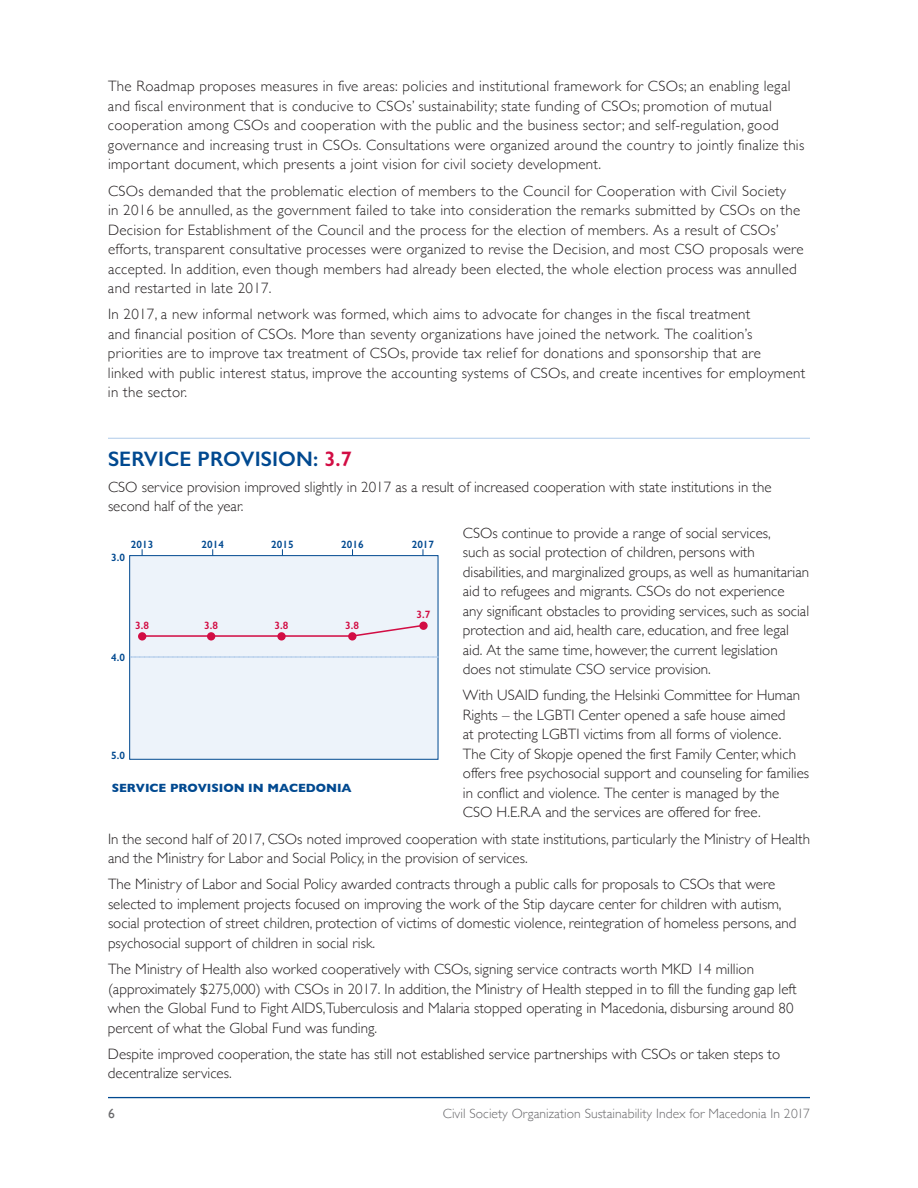
<style>
.page{position:relative;width:918px;height:1188px;background:#fff}
.page>*{position:absolute;margin:0;border:0;box-sizing:border-box;transform-origin:0 0}
.t1{font:600 21px "Gill Sans";letter-spacing:.005em;color:#014990}
.t2{font:300 15px/19.5px "Gill Sans";color:#231f20}
.t3{font:300 15px/19.5px "Gill Sans";letter-spacing:.02em;color:#231f20}
.t4{font:300 13.5px "Gill Sans";letter-spacing:.005em;color:#69696c}
.t5{font:13.5px "Gill Sans";color:#69696c}
.t6{font:700 12.15px "Gill Sans";color:#014990}
.t7{font:600 10.65px "Gill Sans";color:#014990}
.t8{font:600 10.65px "Gill Sans";color:#d20d44}
.s1{color:#d20d44}
</style>
<div class="page">
<hr style="left:108px;top:1097px;width:702px;height:1px;background:#014990">
<hr style="left:108px;top:438px;width:702px;height:1px;background:#afcae9">
<div style="left:130px;top:556px;width:308px;height:203px;background:#edf3fa"></div>
<div style="left:129px;top:555px;width:309px;height:205px;border:1px solid #014990"></div>
<hr style="left:130px;top:656px;width:307px;height:2px;background:#afcae9">
<svg style="left:144px;top:625px;width:275px;height:13px"></svg>
<div style="left:419px;top:622px;width:9px;height:8px;background:#d20d44;border-radius:50%"></div>
<div style="left:348px;top:632px;width:8px;height:9px;background:#d20d44;border-radius:50%"></div>
<div style="left:277px;top:632px;width:9px;height:9px;background:#d20d44;border-radius:50%"></div>
<div style="left:207px;top:632px;width:8px;height:9px;background:#d20d44;border-radius:50%"></div>
<div style="left:138px;top:632px;width:8px;height:9px;background:#d20d44;border-radius:50%"></div>
<p class="t3" style="left:108px;top:76px;width:698px">The Roadmap proposes measures in five areas: policies and institutional framework for CSOs; an enabling legal and fiscal environment that is conducive to CSOs’ sustainability; state funding of CSOs; promotion of mutual cooperation among CSOs and cooperation with the public and the business sector; and self-regulation, good governance and increasing trust in CSOs. Consultations were organized around the country to jointly finalize this important document, which presents a joint vision for civil society development.</p>
<p class="t3" style="left:108px;top:180px;width:697px">CSOs demanded that the problematic election of members to the Council for Cooperation with Civil Society<br>in 2016 be annulled, as the government failed to take into consideration the remarks submitted by CSOs on the Decision for Establishment of the Council and the process for the election of members. As a result of CSOs’ efforts, transparent consultative processes were organized to revise the Decision, and most CSO proposals were accepted. In addition, even though members had already been elected, the whole election process was annulled and restarted in late 2017.</p>
<p class="t3" style="left:108px;top:304px;width:699px">In 2017, a new informal network was formed, which aims to advocate for changes in the fiscal treatment<br>and financial position of CSOs. More than seventy organizations have joined the network. The coalition’s priorities are to improve tax treatment of CSOs, provide tax relief for donations and sponsorship that are<br>linked with public interest status, improve the accounting systems of CSOs, and create incentives for employment in the sector.</p>
<h1 class="t1" style="left:108px;top:446px;width:245px">SERVICE PROVISION: <span class="s1">3.7</span></h1>
<p class="t2" style="left:108px;top:477px;width:665px">CSO service provision improved slightly in 2017 as a result of increased cooperation with state institutions in the second half of the year.</p>
<p class="t2" style="left:463px;top:522px;width:348px">CSOs continue to provide a range of social services,<br>such as social protection of children, persons with disabilities, and marginalized groups, as well as humanitarian aid to refugees and migrants. CSOs do not experience<br>any significant obstacles to providing services, such as social protection and aid, health care, education, and free legal aid. At the same time, however, the current legislation does not stimulate CSO service provision.</p>
<p class="t2" style="left:463px;top:685px;width:348px">With USAID funding, the Helsinki Committee for Human Rights – the LGBTI Center opened a safe house aimed<br>at protecting LGBTI victims from all forms of violence.<br>The City of Skopje opened the first Family Center, which offers free psychosocial support and counseling for families in conflict and violence. The center is managed by the CSO H.E.R.A and the services are offered for free.</p>
<p class="t2" style="left:108px;top:828px;width:704px">In the second half of 2017, CSOs noted improved cooperation with state institutions, particularly the Ministry of Health and the Ministry for Labor and Social Policy, in the provision of services.</p>
<p class="t2" style="left:108px;top:874px;width:690px">The Ministry of Labor and Social Policy awarded contracts through a public calls for proposals to CSOs that were selected to implement projects focused on improving the work of the Stip daycare center for children with autism, social protection of street children, protection of victims of domestic violence, reintegration of homeless persons, and psychosocial support of children in social risk.</p>
<p class="t2" style="left:108px;top:959px;width:690px">The Ministry of Health also worked cooperatively with CSOs, signing service contracts worth MKD 14 million (approximately $275,000) with CSOs in 2017. In addition, the Ministry of Health stepped in to fill the funding gap left when the Global Fund to Fight AIDS,Tuberculosis and Malaria stopped operating in Macedonia, disbursing around 80 percent of what the Global Fund was funding.</p>
<p class="t2" style="left:108px;top:1044px;width:674px">Despite improved cooperation, the state has still not established service partnerships with CSOs or taken steps to decentralize services.</p>
<p class="t7" style="left:131px;top:538px;width:24px">2013</p>
<p class="t7" style="left:202px;top:538px;width:24px">2014</p>
<p class="t7" style="left:271px;top:538px;width:24px">2015</p>
<p class="t7" style="left:341px;top:538px;width:24px">2016</p>
<p class="t7" style="left:412px;top:538px;width:24px">2017</p>
<p class="t7" style="left:111px;top:551px;width:15px">3.0</p>
<p class="t8" style="left:417px;top:608px;width:15px">3.7</p>
<p class="t8" style="left:135px;top:619px;width:15px">3.8</p>
<p class="t8" style="left:204px;top:619px;width:15px">3.8</p>
<p class="t8" style="left:275px;top:619px;width:15px">3.8</p>
<p class="t8" style="left:345px;top:619px;width:15px">3.8</p>
<p class="t7" style="left:111px;top:651px;width:15px">4.0</p>
<p class="t7" style="left:111px;top:749px;width:15px">5.0</p>
<p class="t6" style="left:112px;top:778px;width:242px">SERVICE PROVISION IN MACEDONIA</p>
<p class="t5" style="left:108px;top:1106px;width:8px">6</p>
<p class="t4" style="left:443px;top:1103px;width:369px">Civil Society Organization Sustainability Index for Macedonia In 2017</p>
</div>
